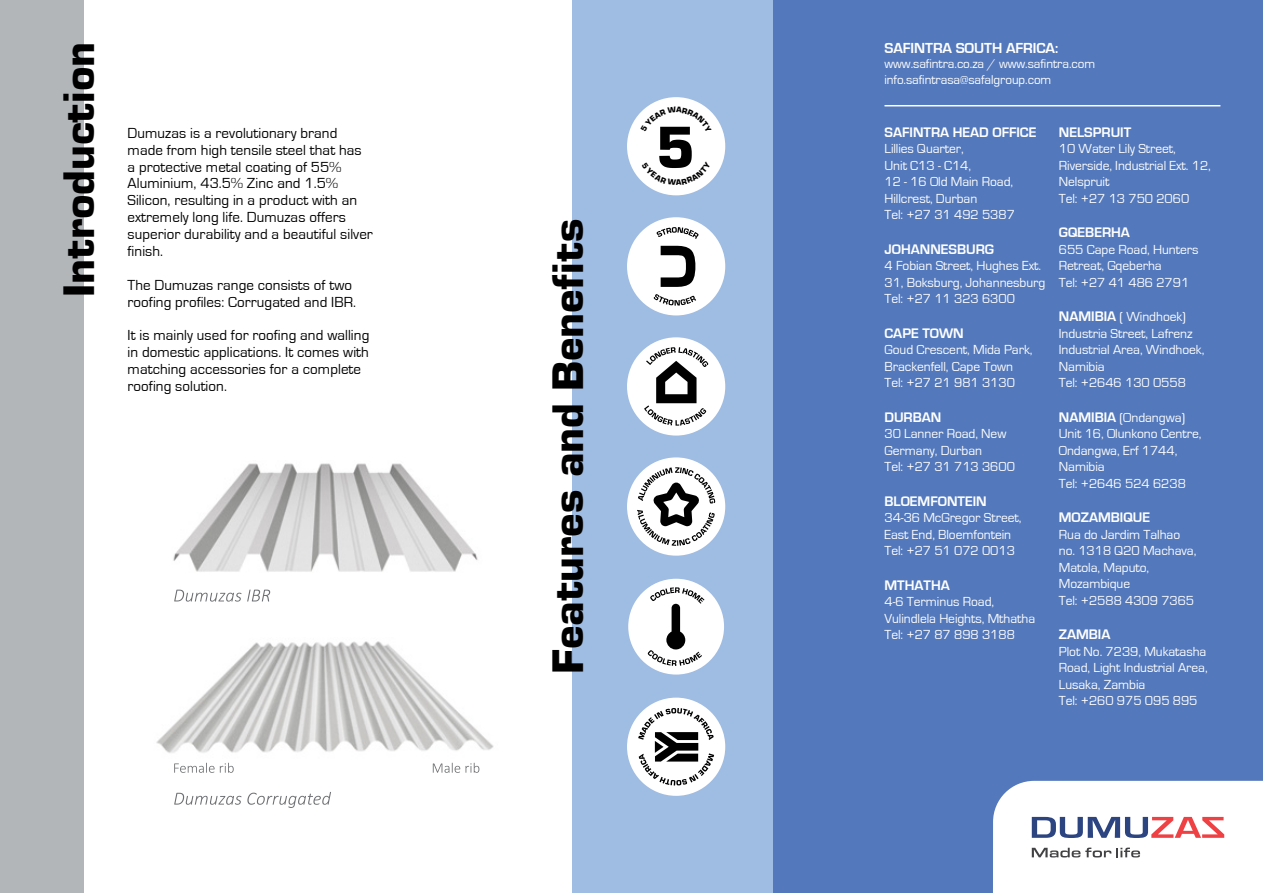
<style>
.page{position:relative;width:1263px;height:893px;background:#fff}
.page>*{position:absolute;margin:0;border:0;box-sizing:border-box;transform-origin:0 0}
.t1{font:900 61.5px "Eurostile";color:#000}
.t2{font:900 45.6px "Eurostile";color:#000}
.t3{font:15px/16.8px "Eurostile";letter-spacing:.005em;color:#000}
.t4{font:700 15px "Eurostile";letter-spacing:-.005em;color:#fff}
.t5{font:700 14.25px "Eurostile";color:#fff}
.t6{font:13.5px/16.5px "Eurostile";letter-spacing:-.005em;color:#fff}
.t7{font:13.2px/15.6px "Eurostile";letter-spacing:-.005em;color:#fff}
.s1{font-weight:700;font-size:14.25px}
</style>
<div class="page">
<img style="left:173px;top:463px;width:305px;height:109px">
<img style="left:156px;top:641px;width:338px;height:112px">
<div style="left:572px;top:0;width:270px;height:893px;background:#9fbce2"></div>
<div style="left:774px;top:0;width:489px;height:893px;background:#5378bb"></div>
<hr style="left:884px;top:105px;width:336px;height:1px;background:#fff">
<div style="left:0;top:0;width:83px;height:893px;background:#b2b6b9"></div>
<svg style="left:174px;top:763px;width:60px;height:10px"></svg>
<svg style="left:433px;top:763px;width:46px;height:10px"></svg>
<svg style="left:174px;top:792px;width:157px;height:16px"></svg>
<svg style="left:174px;top:590px;width:96px;height:12px"></svg>
<svg style="left:993px;top:781px;width:270px;height:112px;background:#f1eef1"></svg>
<div style="left:627px;top:457px;width:98px;height:99px;background:#fff;border-radius:50%"></div>
<svg style="left:637px;top:467px;width:78px;height:79px"></svg>
<div style="left:627px;top:97px;width:98px;height:98px;background:#fff;border-radius:50%"></div>
<div style="left:627px;top:337px;width:98px;height:99px;background:#fff;border-radius:50%"></div>
<svg style="left:644px;top:347px;width:64px;height:79px"></svg>
<div style="left:628px;top:579px;width:96px;height:95px;background:#fff;border-radius:50%"></div>
<svg style="left:648px;top:587px;width:56px;height:79px"></svg>
<div style="left:627px;top:217px;width:98px;height:98px;background:#fff;border-radius:50%"></div>
<svg style="left:654px;top:294px;width:42px;height:12px"></svg>
<svg style="left:661px;top:246px;width:34px;height:41px"></svg>
<svg style="left:656px;top:227px;width:43px;height:12px"></svg>
<div style="left:627px;top:698px;width:98px;height:98px;background:#fff;border-radius:50%"></div>
<svg style="left:638px;top:708px;width:76px;height:77px"></svg>
<svg style="left:641px;top:107px;width:71px;height:6px"></svg>
<h2 class="t2" style="left:54px;top:297px;width:256px;rotate:-90deg">Introduction</h2>
<p class="t3" style="left:128px;top:125px;width:247px">Dumuzas is a revolutionary brand made from high tensile steel that has a protective metal coating of 55%<br>Aluminium, 43.5% Zinc and 1.5%<br>Silicon, resulting in a product with an extremely long life. Dumuzas offers superior durability and a beautiful silver finish.</p>
<p class="t3" style="left:128px;top:277px;width:230px">The Dumuzas range consists of two roofing profiles: Corrugated and IBR.</p>
<p class="t3" style="left:128px;top:327px;width:243px">It is mainly used for roofing and walling in domestic applications. It comes with matching accessories for a complete roofing solution.</p>
<h2 class="t2" style="left:543px;top:674px;width:457px;rotate:-90deg">Features and Benefits</h2>
<p class="t4" style="left:884px;top:39px;width:175px">SAFINTRA SOUTH AFRICA:</p>
<p class="t7" style="left:884px;top:56px;width:212px">www.safintra.co.za / www.safintra.com info.safintrasa@safalgroup.com</p>
<h1 class="t1" style="left:656px;top:114px;width:41px">5</h1>
<p class="t5" style="left:884px;top:124px;width:153px">SAFINTRA HEAD OFFICE</p>
<p class="t6" style="left:884px;top:141px;width:132px">Lillies Quarter,<br>Unit C13 - C14,<br>12 - 16 Old Main Road,<br>Hillcrest, Durban<br>Tel: +27 31 492 5387</p>
<p class="t5" style="left:884px;top:241px;width:111px">JOHANNESBURG</p>
<p class="t6" style="left:884px;top:258px;width:162px">4 Fobian Street, Hughes Ext.<br>31, Boksburg, Johannesburg<br>Tel: +27 11 323 6300</p>
<p class="t5" style="left:884px;top:325px;width:81px">CAPE TOWN</p>
<p class="t6" style="left:884px;top:342px;width:149px">Goud Crescent, Mida Park,<br>Brackenfell, Cape Town<br>Tel: +27 21 981 3130</p>
<p class="t5" style="left:884px;top:409px;width:58px">DURBAN</p>
<p class="t6" style="left:884px;top:426px;width:132px">30 Lanner Road, New<br>Germany, Durban<br>Tel: +27 31 713 3600</p>
<p class="t5" style="left:884px;top:493px;width:104px">BLOEMFONTEIN</p>
<p class="t6" style="left:884px;top:510px;width:138px">34-36 McGregor Street,<br>East End, Bloemfontein<br>Tel: +27 51 072 0013</p>
<p class="t5" style="left:884px;top:577px;width:67px">MTHATHA</p>
<p class="t6" style="left:884px;top:594px;width:152px">4-6 Terminus Road,<br>Vulindlela Heights, Mthatha<br>Tel: +27 87 898 3188</p>
<p class="t5" style="left:1059px;top:124px;width:74px">NELSPRUIT</p>
<p class="t6" style="left:1059px;top:141px;width:153px">10 Water Lily Street,<br>Riverside, Industrial Ext. 12,<br>Nelspruit<br>Tel: +27 13 750 2060</p>
<p class="t5" style="left:1059px;top:225px;width:73px">GQEBERHA</p>
<p class="t6" style="left:1059px;top:241px;width:141px">655 Cape Road, Hunters<br>Retreat, Gqeberha<br>Tel: +27 41 486 2791</p>
<p class="t6" style="left:1059px;top:309px;width:147px"><span class="s1">NAMIBIA</span> ( Windhoek)<br>Industria Street, Lafrenz<br>Industrial Area, Windhoek,<br>Namibia<br>Tel: +2646 130 0558</p>
<p class="t6" style="left:1059px;top:409px;width:144px"><span class="s1">NAMIBIA</span> (Ondangwa)<br>Unit 16, Olunkono Centre,<br>Ondangwa, Erf 1744,<br>Namibia<br>Tel: +2646 524 6238</p>
<p class="t5" style="left:1059px;top:510px;width:93px">MOZAMBIQUE</p>
<p class="t6" style="left:1059px;top:526px;width:139px">Rua do Jardim Talhao no. 1318 Q20 Machava,<br>Matola, Maputo,<br>Mozambique<br>Tel: +2588 4309 7365</p>
<p class="t5" style="left:1059px;top:627px;width:53px">ZAMBIA</p>
<p class="t6" style="left:1059px;top:643px;width:150px">Plot No. 7239, Mukatasha<br>Road, Light Industrial Area,<br>Lusaka, Zambia<br>Tel: +260 975 095 895</p>
</div>
